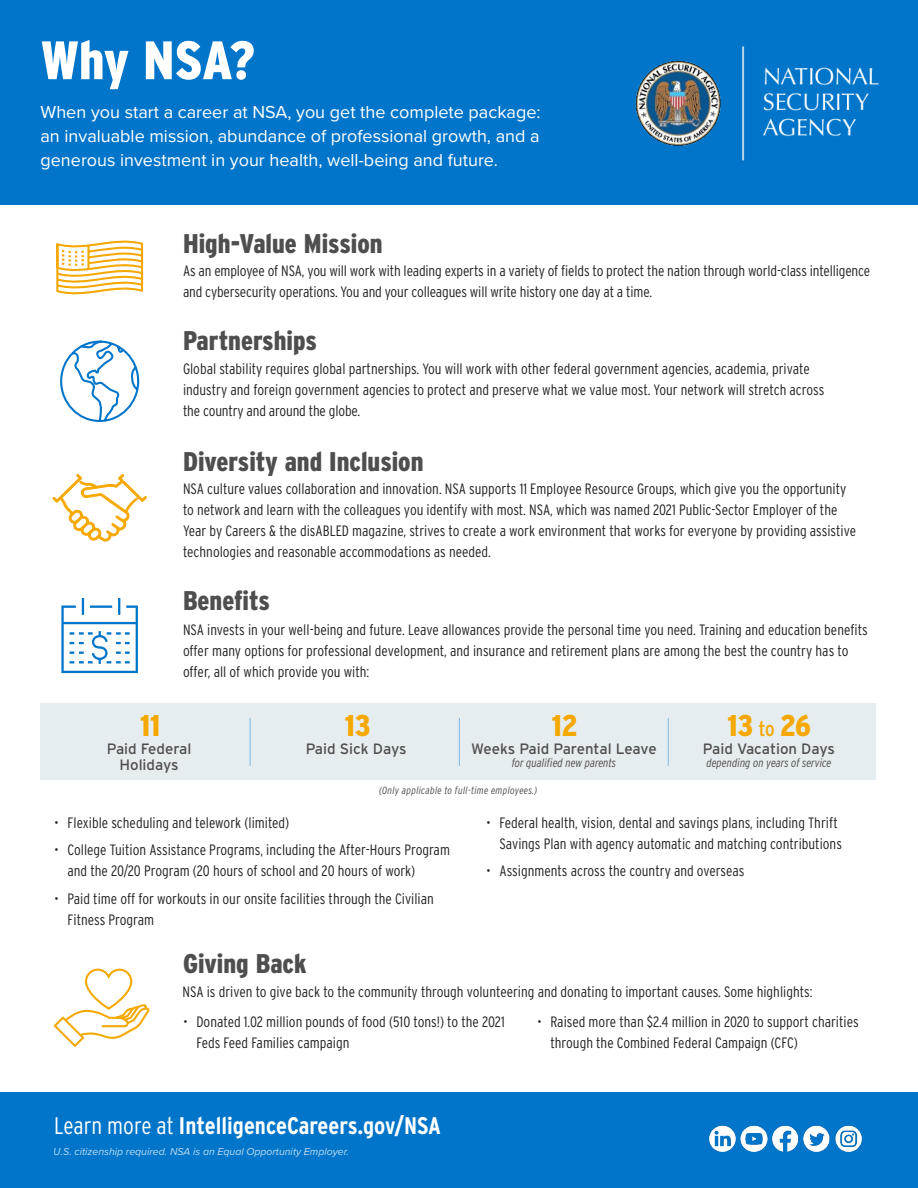
<style>
.page{position:relative;width:918px;height:1188px;background:#fff}
.page>*{position:absolute;margin:0;border:0;box-sizing:border-box;transform-origin:0 0}
.Headline{font:900 54px "Interstate Condensed";letter-spacing:-.005em;color:#fff}
.Numbers{font:900 30px "Interstate Condensed";color:#f5a800}
.Subhead{font:900 27px "Interstate Condensed";color:#4e4e4e}
.Body{font:700 24px "Interstate Condensed";color:#fff}
.Body-2{font:18px/24px "Proxima Nova";color:#fff;text-align:justify}
.Gray_reading_text{font:300 15px/21px "Interstate Condensed";color:#222}
.Bullet_Text{font:300 15px/21px "Interstate Condensed";color:#222}
.Benefit_Text{font:15px/16.5px "Interstate";color:#4e4e4e;text-align:center}
.Benefit_Text-2{font:italic 300 12px "Interstate Condensed";color:#4e4e4e}
.t1{font:italic 10.5px "Proxima Nova";color:#fff}
.Italic_Text{font:italic 300 10.5px "Interstate Condensed";letter-spacing:.025em;color:#4e4e4e}
.s1{font-weight:400;font-size:21px}
.s2{font-weight:300}
</style>
<div class="page">
<div style="left:0;top:1092px;width:918px;height:96px;background:#0075c9"></div>
<div style="left:0;top:0;width:918px;height:204px;background:#0075c9"></div>
<img style="left:635px;top:46px;width:244px;height:115px">
<svg style="left:56px;top:240px;width:87px;height:55px"></svg>
<svg style="left:60px;top:340px;width:80px;height:82px"></svg>
<svg style="left:52px;top:474px;width:95px;height:67px"></svg>
<svg style="left:61px;top:598px;width:77px;height:75px"></svg>
<div style="left:40px;top:704px;width:836px;height:76px;background:#e6edf1"></div>
<hr style="left:250px;top:718px;width:1px;height:48px;background:#4d9ed9">
<hr style="left:459px;top:718px;width:1px;height:48px;background:#4d9ed9">
<hr style="left:668px;top:718px;width:1px;height:48px;background:#4d9ed9">
<svg style="left:53px;top:968px;width:97px;height:80px"></svg>
<img style="left:709px;top:1125px;width:27px;height:27px">
<img style="left:740px;top:1125px;width:28px;height:27px">
<img style="left:772px;top:1125px;width:27px;height:27px">
<img style="left:803px;top:1125px;width:27px;height:27px">
<img style="left:835px;top:1125px;width:27px;height:27px">
<p class="Headline" style="left:40px;top:30px;width:216px">Why NSA?</p>
<p class="Body-2" style="left:40px;top:99px;width:502px">When you start a career at NSA, you get the complete package: an invaluable mission, abundance of professional growth, and a generous investment in your health, well-being and future.</p>
<p class="Subhead" style="left:183px;top:228px;width:201px">High-Value Mission</p>
<p class="Gray_reading_text" style="left:183px;top:260px;width:689px">As an employee of NSA, you will work with leading experts in a variety of fields to protect the nation through world-class intelligence and cybersecurity operations. You and your colleagues will write history one day at a time.</p>
<p class="Subhead" style="left:183px;top:326px;width:135px">Partnerships</p>
<p class="Gray_reading_text" style="left:183px;top:358px;width:643px">Global stability requires global partnerships. You will work with other federal government agencies, academia, private industry and foreign government agencies to protect and preserve what we value most. Your network will stretch across the country and around the globe.</p>
<p class="Subhead" style="left:183px;top:446px;width:242px">Diversity and Inclusion</p>
<p class="Gray_reading_text" style="left:183px;top:478px;width:675px">NSA culture values collaboration and innovation. NSA supports 11 Employee Resource Groups, which give you the opportunity to network and learn with the colleagues you identify with most. NSA, which was named 2021 Public-Sector Employer of the Year by Careers &amp; the disABLED magazine, strives to create a work environment that works for everyone by providing assistive technologies and reasonable accommodations as needed.</p>
<p class="Subhead" style="left:183px;top:586px;width:88px">Benefits</p>
<p class="Gray_reading_text" style="left:183px;top:619px;width:686px">NSA invests in your well-being and future. Leave allowances provide the personal time you need. Training and education benefits offer many options for professional development, and insurance and retirement plans are among the best the country has to offer, all of which provide you with:</p>
<p class="Numbers" style="left:140px;top:708px;width:21px">11</p>
<p class="Benefit_Text" style="left:107px;top:740px;width:86px">Paid Federal<br>Holidays</p>
<p class="Numbers" style="left:345px;top:708px;width:27px">13</p>
<p class="Benefit_Text" style="left:306px;top:740px;width:103px">Paid Sick Days</p>
<p class="Numbers" style="left:552px;top:708px;width:27px">12</p>
<p class="Benefit_Text" style="left:471px;top:740px;width:187px">Weeks Paid Parental Leave</p>
<p class="Benefit_Text-2" style="left:512px;top:756px;width:106px">for qualified new parents</p>
<p class="Italic_Text" style="left:379px;top:785px;width:160px">(Only applicable to full-time employees.)</p>
<p class="Numbers" style="left:728px;top:708px;width:85px">13 <span class="s1">to</span> 26</p>
<p class="Benefit_Text" style="left:703px;top:740px;width:134px">Paid Vacation Days</p>
<p class="Benefit_Text-2" style="left:706px;top:756px;width:127px">depending on years of service</p>
<p class="Gray_reading_text" style="left:54px;top:812px;width:237px">• Flexible scheduling and telework (limited)</p>
<p class="Gray_reading_text" style="left:68px;top:840px;width:384px;text-indent:-14px">• College Tuition Assistance Programs, including the After-Hours Program and the 20/20 Program (20 hours of school and 20 hours of work)</p>
<p class="Gray_reading_text" style="left:68px;top:888px;width:368px;text-indent:-14px">• Paid time off for workouts in our onsite facilities through the Civilian<br>Fitness Program</p>
<p class="Gray_reading_text" style="left:486px;top:812px;width:357px;text-align:right">• Federal health, vision, dental and savings plans, including Thrift<br>Savings Plan with agency automatic and matching contributions</p>
<p class="Gray_reading_text" style="left:486px;top:861px;width:260px">• Assignments across the country and overseas</p>
<p class="Subhead" style="left:183px;top:948px;width:125px">Giving Back</p>
<p class="Gray_reading_text" style="left:183px;top:981px;width:632px">NSA is driven to give back to the community through volunteering and donating to important causes. Some highlights:</p>
<p class="Bullet_Text" style="left:196px;top:1011px;width:310px;text-indent:-14px">• Donated 1.02 million pounds of food (510 tons!) to the 2021<br>Feds Feed Families campaign</p>
<p class="Bullet_Text" style="left:550px;top:1011px;width:310px;text-indent:-14px">• Raised more than $2.4 million in 2020 to support charities through the Combined Federal Campaign (CFC)</p>
<p class="Body" style="left:54px;top:1112px;width:389px"><span class="s2">Learn more at</span> IntelligenceCareers.gov/NSA</p>
<p class="t1" style="left:54px;top:1144px;width:297px">U.S. citizenship required. NSA is an Equal Opportunity Employer.</p>
</div>
